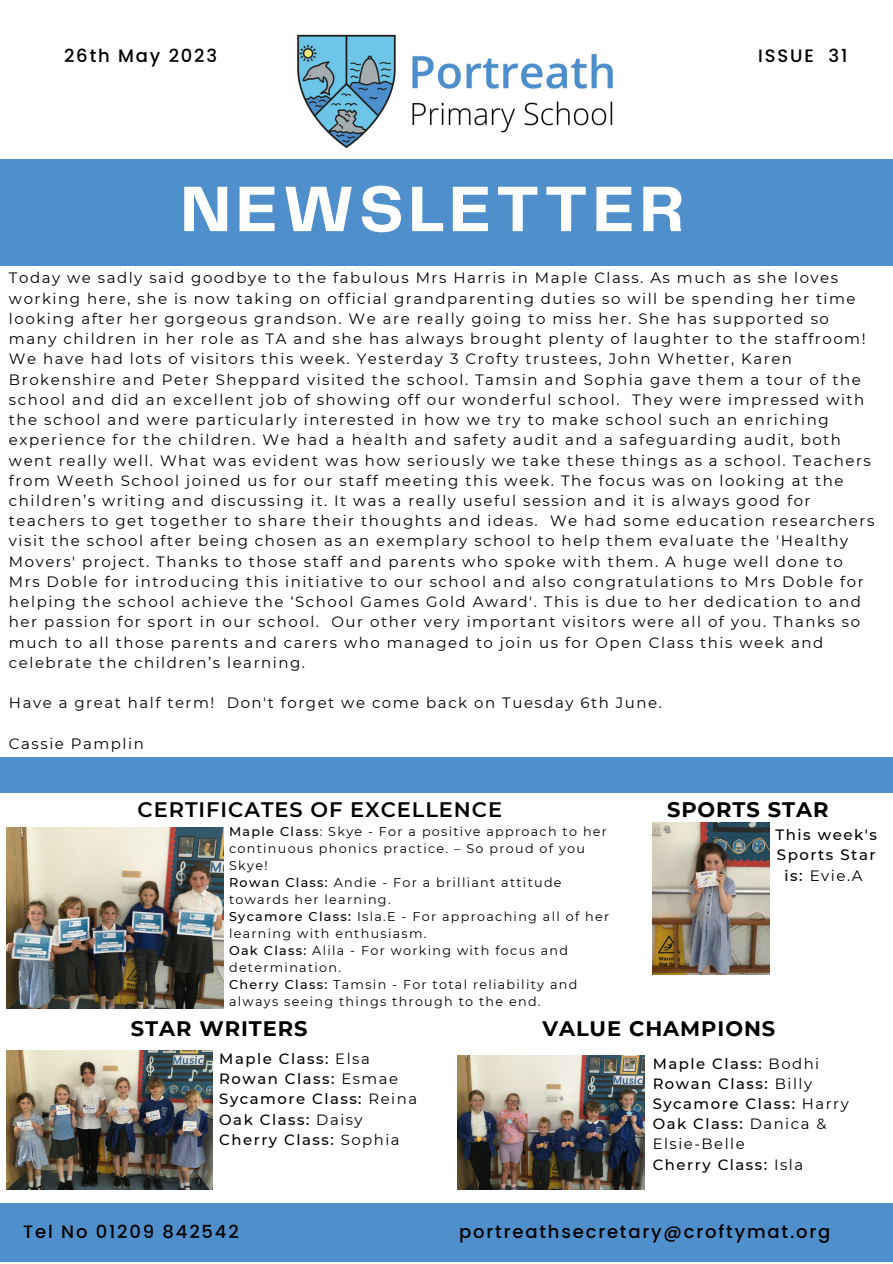
<style>
.page{position:relative;width:893px;height:1264px;background:#fff}
.page>*{position:absolute;margin:0;border:0;box-sizing:border-box;transform-origin:0 0}
.t1{font:700 66.75px "Telegraf";letter-spacing:.07em;color:#fff}
.t2{font:700 21px "Montserrat";letter-spacing:.045em;color:#000}
.t3{font:600 21px "Montserrat";letter-spacing:.045em;color:#000}
.t4{font:500 18px "Poppins";letter-spacing:.1em;color:#000}
.t5{font:15px/20.2px "Montserrat";letter-spacing:.1em;color:#000}
.t6{font:500 15px/20.2px "Montserrat";letter-spacing:.1em;color:#000;text-align:center}
.t7{font:500 14.85px "Montserrat";letter-spacing:.1em;color:#000}
.t8{font:14.85px "Montserrat";letter-spacing:.1em;color:#000}
.t9{font:12.75px/17px "Montserrat";letter-spacing:.1em;color:#000}
.s1{font-weight:500}
.s2{font-weight:400}
</style>
<div class="page">
<div style="left:0;top:159px;width:892px;height:107px;background:#4e8fcc"></div>
<div style="left:0;top:1203px;width:892px;height:58px;background:#4e8fcc"></div>
<img style="left:297px;top:34px;width:316px;height:115px">
<img style="left:6px;top:1050px;width:206px;height:139px">
<div style="left:0;top:757px;width:892px;height:35px;background:#4e8fcc"></div>
<img style="left:457px;top:1055px;width:187px;height:134px">
<img style="left:6px;top:827px;width:217px;height:181px">
<img style="left:653px;top:822px;width:116px;height:152px">
<p class="t4" style="left:64px;top:43px;width:154px">26th May 2023</p>
<p class="t4" style="left:758px;top:43px;width:91px">ISSUE 31</p>
<p class="t1" style="left:180px;top:180px;width:505px">NEWSLETTER</p>
<p class="t5" style="left:9px;top:268px;width:858px">Today we sadly said goodbye to the fabulous Mrs Harris in Maple Class. As much as she loves working here, she is now taking on official grandparenting duties so will be spending her time looking after her gorgeous grandson. We are really going to miss her. She has supported so many children in her role as TA and she has always brought plenty of laughter to the staffroom!</p>
<p class="t5" style="left:9px;top:349px;width:866px">We have had lots of visitors this week. Yesterday 3 Crofty trustees, John Whetter, Karen Brokenshire and Peter Sheppard visited the school. Tamsin and Sophia gave them a tour of the school and did an excellent job of showing off our wonderful school. They were impressed with the school and were particularly interested in how we try to make school such an enriching experience for the children. We had a health and safety audit and a safeguarding audit, both went really well. What was evident was how seriously we take these things as a school. Teachers from Weeth School joined us for our staff meeting this week. The focus was on looking at the children’s writing and discussing it. It was a really useful session and it is always good for teachers to get together to share their thoughts and ideas. We had some education researchers visit the school after being chosen as an exemplary school to help them evaluate the 'Healthy Movers' project. Thanks to those staff and parents who spoke with them. A huge well done to Mrs Doble for introducing this initiative to our school and also congratulations to Mrs Doble for helping the school achieve the ‘School Games Gold Award'. This is due to her dedication to and her passion for sport in our school. Our other very important visitors were all of you. Thanks so much to all those parents and carers who managed to join us for Open Class this week and celebrate the children’s learning.</p>
<p class="t5" style="left:9px;top:693px;width:654px">Have a great half term! Don't forget we come back on Tuesday 6th June.</p>
<p class="t5" style="left:9px;top:733px;width:136px">Cassie Pamplin</p>
<p class="t3" style="left:137px;top:796px;width:366px">CERTIFICATES OF EXCELLENCE</p>
<p class="t2" style="left:667px;top:796px;width:163px">SPORTS STAR</p>
<p class="t9" style="left:229px;top:822px;width:379px"><span class="s1">Maple Class</span>: Skye - For a positive approach to her continuous phonics practice. – So proud of you<br>Skye!</p>
<p class="t9" style="left:229px;top:873px;width:334px"><span class="s1">Rowan Class:</span> Andie - For a brilliant attitude towards her learning.</p>
<p class="t9" style="left:229px;top:907px;width:382px"><span class="s1">Sycamore Class:</span> Isla.E - For approaching all of her learning with enthusiasm.</p>
<p class="t9" style="left:229px;top:941px;width:340px"><span class="s1">Oak Class:</span> Alila - For working with focus and determination.</p>
<p class="t9" style="left:229px;top:975px;width:350px"><span class="s1">Cherry Class:</span> Tamsin - For total reliability and always seeing things through to the end.</p>
<p class="t6" style="left:775px;top:824px;width:103px">This week's<br>Sports Star is: <span class="s2">Evie.A</span></p>
<p class="t2" style="left:131px;top:1015px;width:178px">STAR WRITERS</p>
<p class="t7" style="left:219px;top:1049px;width:152px">Maple Class: <span class="s2">Elsa</span></p>
<p class="t7" style="left:219px;top:1069px;width:180px">Rowan Class: <span class="s2">Esmae</span></p>
<p class="t7" style="left:219px;top:1089px;width:199px">Sycamore Class: <span class="s2">Reina</span></p>
<p class="t7" style="left:219px;top:1110px;width:145px">Oak Class: <span class="s2">Daisy</span></p>
<p class="t7" style="left:219px;top:1130px;width:182px">Cherry Class: <span class="s2">Sophia</span></p>
<p class="t2" style="left:542px;top:1015px;width:234px">VALUE CHAMPIONS</p>
<p class="t7" style="left:652px;top:1054px;width:168px">Maple Class: <span class="s2">Bodhi</span></p>
<p class="t7" style="left:652px;top:1074px;width:161px">Rowan Class: <span class="s2">Billy</span></p>
<p class="t7" style="left:652px;top:1094px;width:197px">Sycamore Class: <span class="s2">Harry</span></p>
<p class="t7" style="left:652px;top:1114px;width:175px">Oak Class: <span class="s2">Danica &amp;</span></p>
<p class="t8" style="left:652px;top:1135px;width:94px">Elsie-Belle</p>
<p class="t7" style="left:652px;top:1155px;width:152px">Cherry Class: <span class="s2">Isla</span></p>
<p class="t4" style="left:23px;top:1219px;width:217px">Tel No 01209 842542</p>
<p class="t4" style="left:459px;top:1219px;width:373px">portreathsecretary@croftymat.org</p>
</div>
